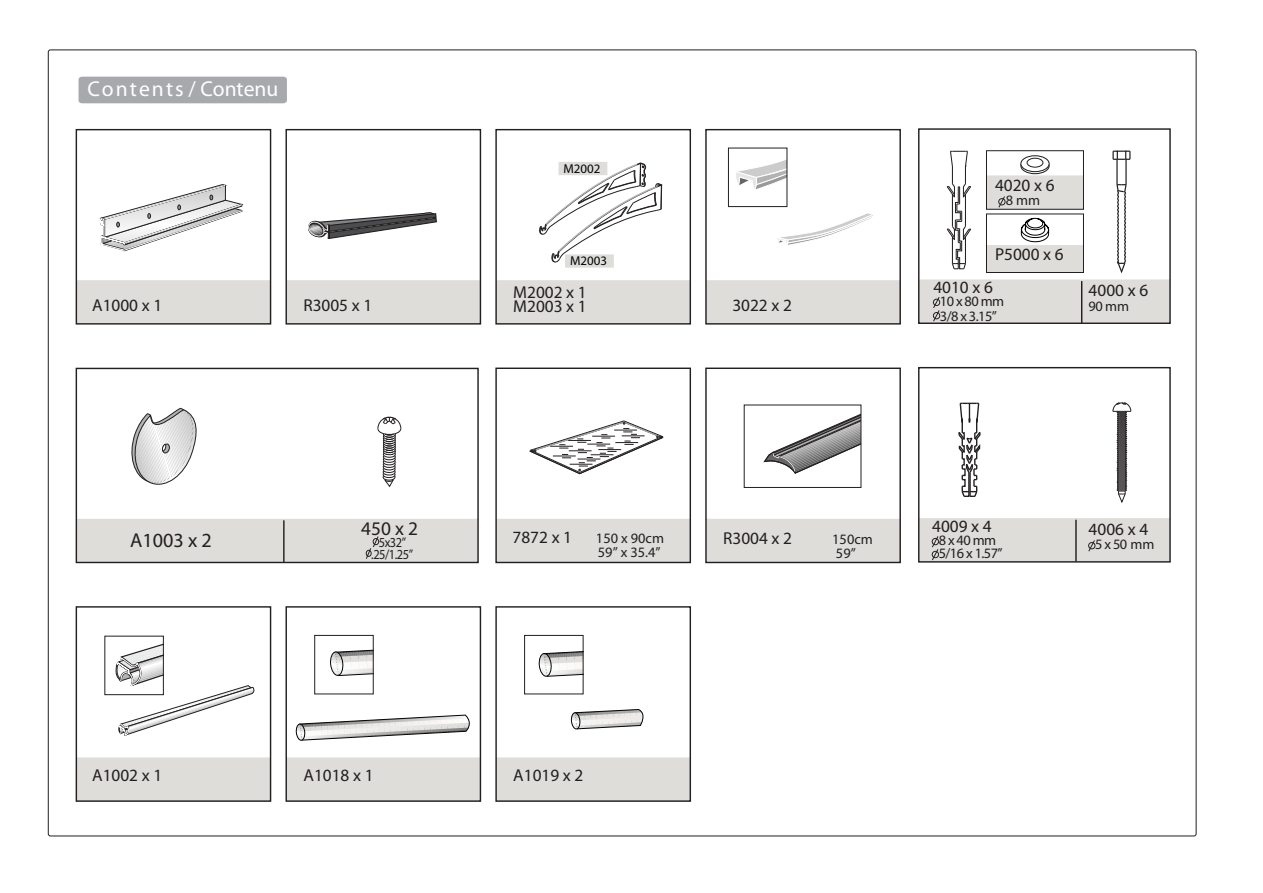
<style>
.page{position:relative;width:1263px;height:893px;background:#fff}
.page>*{position:absolute;margin:0;border:0;box-sizing:border-box;transform-origin:0 0}
.t1{font:21.6px "Myriad Pro";letter-spacing:.09em;color:#fff}
.t2{font:20.1px "Myriad Pro";color:#231f20}
.t3{font:19.35px "Myriad Pro";color:#231f20}
.t4{font:17.25px/14.4px "Myriad Pro";color:#231f20}
.t5{font:14.4px/14.4px "Myriad Pro";color:#231f20}
.t6{font:13.8px/11.7px "Myriad Pro";letter-spacing:-.04em;color:#231f20;text-align:center;scale:.9 1}
.t7{font:12.9px "Myriad Pro";color:#020505}
</style>
<div class="page">
<svg style="left:539px;top:162px;width:123px;height:101px"></svg>
<svg style="left:100px;top:184px;width:143px;height:67px"></svg>
<svg style="left:78px;top:76px;width:209px;height:28px;background:#abadb0"></svg>
<div style="left:78px;top:280px;width:191px;height:43px;background:#deddda"></div>
<div style="left:76px;top:129px;width:195px;height:196px;border:1px solid #231f20"></div>
<div style="left:287px;top:280px;width:192px;height:43px;background:#deddda"></div>
<div style="left:285px;top:129px;width:196px;height:196px;border:1px solid #231f20"></div>
<div style="left:497px;top:280px;width:192px;height:43px;background:#deddda"></div>
<div style="left:495px;top:129px;width:196px;height:196px;border:1px solid #231f20"></div>
<div style="left:707px;top:280px;width:192px;height:43px;background:#deddda"></div>
<div style="left:705px;top:129px;width:196px;height:196px;border:1px solid #231f20"></div>
<div style="left:497px;top:519px;width:192px;height:42px;background:#deddda"></div>
<div style="left:495px;top:368px;width:196px;height:195px;border:1px solid #231f20"></div>
<div style="left:707px;top:519px;width:192px;height:42px;background:#deddda"></div>
<div style="left:705px;top:368px;width:196px;height:195px;border:1px solid #231f20"></div>
<div style="left:78px;top:757px;width:191px;height:43px;background:#deddda"></div>
<div style="left:76px;top:606px;width:195px;height:196px;border:1px solid #231f20"></div>
<div style="left:287px;top:757px;width:192px;height:43px;background:#deddda"></div>
<div style="left:285px;top:606px;width:196px;height:196px;border:1px solid #231f20"></div>
<div style="left:497px;top:757px;width:192px;height:43px;background:#deddda"></div>
<div style="left:495px;top:606px;width:196px;height:196px;border:1px solid #231f20"></div>
<div style="left:918px;top:128px;width:253px;height:196px;border:1px solid #231f20"></div>
<svg style="left:296px;top:715px;width:174px;height:26px"></svg>
<svg style="left:571px;top:709px;width:73px;height:21px"></svg>
<svg style="left:529px;top:420px;width:135px;height:54px"></svg>
<svg style="left:308px;top:212px;width:129px;height:27px"></svg>
<svg style="left:778px;top:213px;width:95px;height:32px"></svg>
<svg style="left:736px;top:160px;width:49px;height:29px"></svg>
<div style="left:728px;top:148px;width:59px;height:59px;border:1px solid #231f20"></div>
<svg style="left:763px;top:414px;width:96px;height:60px"></svg>
<div style="left:744px;top:405px;width:117px;height:83px;border:1px solid #231f20"></div>
<svg style="left:330px;top:649px;width:42px;height:27px"></svg>
<div style="left:314px;top:635px;width:60px;height:59px;border:1px solid #231f20"></div>
<svg style="left:539px;top:640px;width:45px;height:37px"></svg>
<div style="left:524px;top:635px;width:59px;height:59px;border:1px solid #231f20"></div>
<svg style="left:958px;top:402px;width:23px;height:95px"></svg>
<svg style="left:1112px;top:402px;width:19px;height:101px"></svg>
<div style="left:918px;top:367px;width:253px;height:196px;border:1px solid #231f20"></div>
<div style="left:919px;top:518px;width:251px;height:44px;background:#deddda"></div>
<div style="left:565px;top:254px;width:49px;height:14px;background:#deddda;border:1px solid #deddda"></div>
<div style="left:559px;top:162px;width:48px;height:13px;background:#deddda"></div>
<svg style="left:105px;top:636px;width:150px;height:100px"></svg>
<div style="left:76px;top:368px;width:403px;height:195px;border:1px solid #231f20"></div>
<svg style="left:131px;top:407px;width:66px;height:78px"></svg>
<div style="left:76px;top:519px;width:402px;height:43px;background:#deddda"></div>
<svg style="left:377px;top:417px;width:24px;height:70px"></svg>
<svg style="left:919px;top:150px;width:251px;height:173px"></svg>
<p class="t1" style="left:88px;top:75px;width:192px">Contents / Contenu</p>
<p class="t7" style="left:564px;top:161px;width:38px">M2002</p>
<p class="t7" style="left:570px;top:253px;width:38px">M2003</p>
<p class="t4" style="left:513px;top:284px;width:75px">M2002 x 1<br>M2003 x 1</p>
<p class="t4" style="left:92px;top:298px;width:72px">A1000 x 1</p>
<p class="t4" style="left:303px;top:298px;width:70px">R3005 x 1</p>
<p class="t4" style="left:732px;top:298px;width:61px">3022 x 2</p>
<p class="t4" style="left:995px;top:178px;width:61px">4020 x 6</p>
<p class="t5" style="left:1006px;top:193px;width:36px">8 mm</p>
<p class="t4" style="left:995px;top:246px;width:70px">P5000 x 6</p>
<p class="t4" style="left:933px;top:280px;width:61px">4010 x 6</p>
<p class="t5" style="left:940px;top:293px;width:66px;line-height:15.5px">10 x 80 mm<br>3/8 x 3.15”</p>
<p class="t4" style="left:1089px;top:283px;width:61px">4000 x 6</p>
<p class="t5" style="left:1089px;top:298px;width:42px">90 mm</p>
<p class="t2" style="left:130px;top:528px;width:83px">A1003 x 2</p>
<p class="t3" style="left:361px;top:517px;width:58px">450 x 2</p>
<p class="t6" style="left:371px;top:536px;width:48px">5x32” .25/1.25”</p>
<p class="t4" style="left:513px;top:529px;width:61px">7872 x 1</p>
<p class="t5" style="left:596px;top:530px;width:70px">150 x 90cm<br>59” x 35.4”</p>
<p class="t4" style="left:723px;top:531px;width:70px">R3004 x 2</p>
<p class="t5" style="left:832px;top:532px;width:42px">150cm<br>59”</p>
<p class="t4" style="left:932px;top:519px;width:61px">4009 x 4</p>
<p class="t5" style="left:939px;top:534px;width:65px;line-height:12.9px">8 x 40 mm<br>5/16 x 1.57”</p>
<p class="t4" style="left:1089px;top:522px;width:61px">4006 x 4</p>
<p class="t5" style="left:1095px;top:537px;width:61px">5 x 50 mm</p>
<p class="t4" style="left:92px;top:768px;width:72px">A1002 x 1</p>
<p class="t4" style="left:303px;top:768px;width:72px">A1018 x 1</p>
<p class="t4" style="left:513px;top:768px;width:72px">A1019 x 2</p>
</div>
